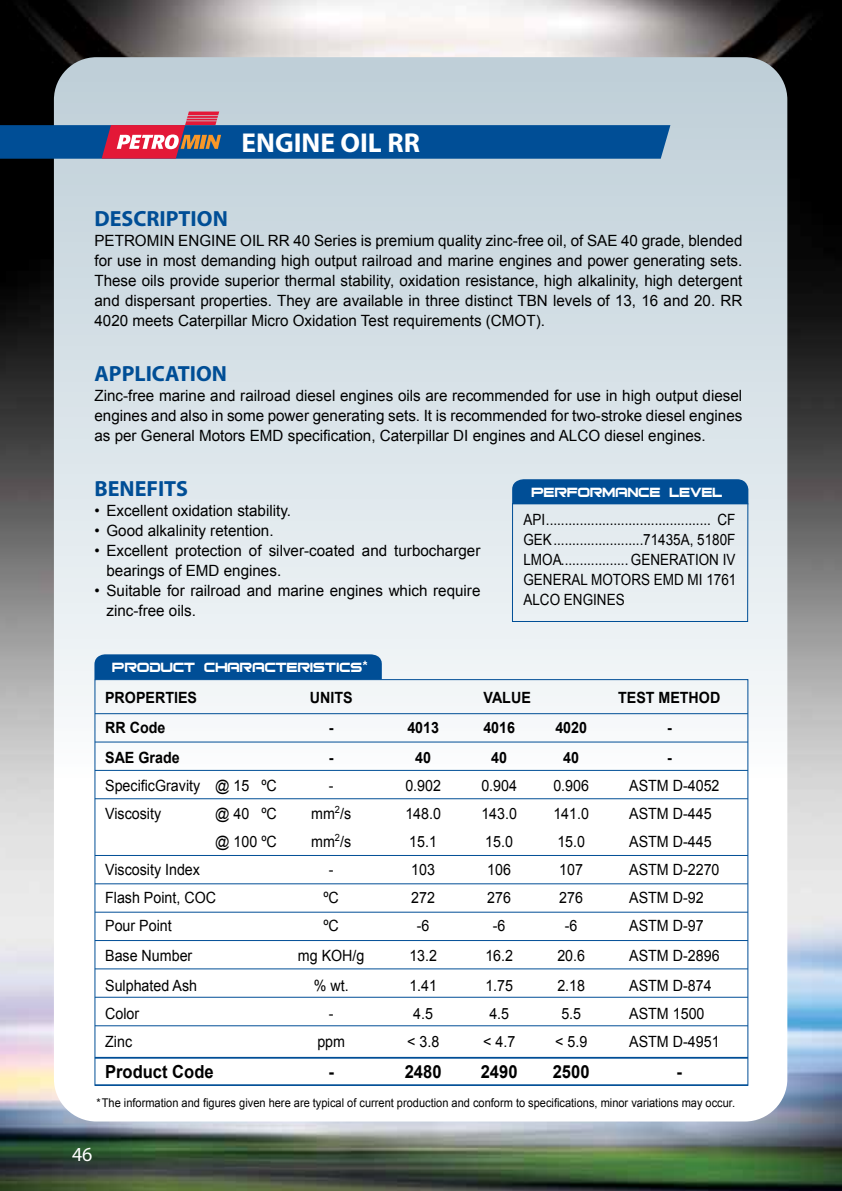
<style>
.page{position:relative;width:842px;height:1191px;background:#fff}
.page>*{position:absolute;margin:0;border:0;box-sizing:border-box;transform-origin:0 0}
.t1{font:700 27.4px "Myriad";color:#fff}
.t2{font:700 22px "Myriad";color:#004e96}
.t3{font:20px "Myriad";color:#fff}
.t4{font:18px "Bitsumishi";color:#fff}
.t5{font:700 18px "Arial";color:#000;scale:.92 1}
.t6{font:15.6px/20px "Arial";color:#000;text-align:justify}
.t7{font:15.6px "Arial";color:#000;scale:.92 1}
.t8{font:15.6px/20px "Arial";color:#000;text-align:justify;scale:.87 1}
.t9{font:700 15.6px "Arial";color:#000;scale:.92 1}
.t10{font:12px "Arial";color:#000;scale:.92 1}
</style>
<div class="page">
<img style="left:0;top:0;width:842px;height:1191px">
<div style="left:54px;top:57px;width:733px;height:1064px;background:linear-gradient(to bottom,#c2d2da,#fff);border-radius:43px"></div>
<hr style="left:186px;top:119px;width:31px;height:1px;background:#e31837">
<hr style="left:187px;top:116px;width:31px;height:2px;background:#e31837">
<svg style="left:0;top:121px;width:670px;height:38px;background:#305b94"></svg>
<svg style="left:188px;top:111px;width:31px;height:4px"></svg>
<hr style="left:95px;top:713px;width:653px;height:1px;background:#004e96">
<hr style="left:95px;top:741px;width:653px;height:1px;background:#004e96">
<hr style="left:95px;top:770px;width:653px;height:1px;background:#004e96">
<hr style="left:95px;top:798px;width:653px;height:1px;background:#004e96">
<hr style="left:95px;top:855px;width:653px;height:1px;background:#004e96">
<hr style="left:95px;top:883px;width:653px;height:1px;background:#004e96">
<hr style="left:95px;top:912px;width:653px;height:1px;background:#004e96">
<hr style="left:95px;top:940px;width:653px;height:1px;background:#004e96">
<hr style="left:95px;top:968px;width:653px;height:1px;background:#004e96">
<hr style="left:95px;top:997px;width:653px;height:1px;background:#004e96">
<div style="left:94px;top:654px;width:289px;height:25px;background:#004e96"></div>
<svg style="left:511px;top:479px;width:238px;height:143px;background:#bbcfdf"></svg>
<hr style="left:95px;top:1057px;width:653px;height:1px;background:#004e96">
<hr style="left:95px;top:1025px;width:653px;height:1px;background:#004e96">
<hr style="left:95px;top:1084px;width:653px;height:1px;background:#004e96">
<p class="t1" style="left:242px;top:128px;width:180px">ENGINE OIL RR</p>
<p class="t2" style="left:94px;top:208px;width:28px">DESCRIPTION</p>
<p class="t6" style="left:94px;top:231px;width:21px">Petromin</p>
<p class="t6" style="left:178px;top:231px;width:21px">Engine</p>
<p class="t6" style="left:94px;top:231px;width:649px;text-indent:146px">Oil RR 40 Series is premium quality zinc-free oil, of SAE 40 grade, blended for use in most demanding high output railroad and marine engines and power generating sets.<br>These oils provide superior thermal stability, oxidation resistance, high alkalinity, high detergent and dispersant properties. They are available in three distinct TBN levels of 13, 16 and 20. RR 4020 meets Caterpillar Micro Oxidation Test requirements (CMOT).</p>
<p class="t2" style="left:94px;top:362px;width:27px">APPLICATION</p>
<p class="t6" style="left:94px;top:386px;width:649px">Zinc-free marine and railroad diesel engines oils are recommended for use in high output diesel engines and also in some power generating sets. It is recommended for two-stroke diesel engines as per General Motors EMD specification, Caterpillar DI engines and ALCO diesel engines.</p>
<p class="t2" style="left:94px;top:477px;width:26px">BENEFITS</p>
<p class="t6" style="left:94px;top:501px;width:198px">• Excellent oxidation stability.</p>
<p class="t6" style="left:94px;top:521px;width:181px">• Good alkalinity retention.</p>
<p class="t6" style="left:106px;top:541px;width:375px;text-indent:-12px">• Excellent protection of silver-coated and turbocharger bearings of EMD engines.</p>
<p class="t6" style="left:106px;top:581px;width:375px;text-indent:-12px">• Suitable for railroad and marine engines which require zinc-free oils.</p>
<p class="t4" style="left:532px;top:485px;width:193px">Performance Level</p>
<p class="t8" style="left:523px;top:510px;width:246px">API............................................ CF GEK........................71435A, 5180F LMOA.................. GENERATION IV GENERAL MOTORS EMD MI 1761<br>ALCO ENGINES</p>
<p class="t4" style="left:113px;top:660px;width:257px">Product Characteristics*</p>
<p class="t9" style="left:105px;top:687px;width:101px">PROPERTIES</p>
<p class="t9" style="left:310px;top:687px;width:48px">UNITS</p>
<p class="t9" style="left:484px;top:687px;width:53px">VALUE</p>
<p class="t9" style="left:618px;top:687px;width:113px">TEST METHOD</p>
<p class="t9" style="left:105px;top:717px;width:67px">RR Code</p>
<p class="t9" style="left:329px;top:717px;width:7px">-</p>
<p class="t9" style="left:407px;top:717px;width:36px">4013</p>
<p class="t9" style="left:483px;top:717px;width:36px">4016</p>
<p class="t9" style="left:555px;top:717px;width:36px">4020</p>
<p class="t9" style="left:667px;top:717px;width:7px">-</p>
<p class="t9" style="left:105px;top:747px;width:82px">SAE Grade</p>
<p class="t9" style="left:329px;top:747px;width:7px">-</p>
<p class="t9" style="left:415px;top:747px;width:19px">40</p>
<p class="t9" style="left:491px;top:747px;width:19px">40</p>
<p class="t9" style="left:563px;top:747px;width:19px">40</p>
<p class="t9" style="left:667px;top:747px;width:7px">-</p>
<p class="t7" style="left:105px;top:775px;width:188px">SpecificGravity @ 15 ºC</p>
<p class="t7" style="left:329px;top:775px;width:7px">-</p>
<p class="t7" style="left:405px;top:775px;width:40px">0.902</p>
<p class="t7" style="left:481px;top:775px;width:40px">0.904</p>
<p class="t7" style="left:553px;top:775px;width:40px">0.906</p>
<p class="t7" style="left:629px;top:775px;width:100px">ASTM D-4052</p>
<p class="t7" style="left:105px;top:803px;width:62px">Viscosity</p>
<p class="t7" style="left:215px;top:803px;width:69px">@ 40 ºC</p>
<p class="t7" style="left:311px;top:803px;width:45px">mm<sup>2</sup>/s</p>
<p class="t7" style="left:405px;top:803px;width:40px">148.0</p>
<p class="t7" style="left:481px;top:803px;width:40px">143.0</p>
<p class="t7" style="left:553px;top:803px;width:40px">141.0</p>
<p class="t7" style="left:629px;top:803px;width:91px">ASTM D-445</p>
<p class="t7" style="left:215px;top:831px;width:69px">@ 100 ºC</p>
<p class="t7" style="left:311px;top:831px;width:45px">mm<sup>2</sup>/s</p>
<p class="t7" style="left:409px;top:831px;width:32px">15.1</p>
<p class="t7" style="left:485px;top:831px;width:32px">15.0</p>
<p class="t7" style="left:557px;top:831px;width:32px">15.0</p>
<p class="t7" style="left:629px;top:831px;width:91px">ASTM D-445</p>
<p class="t7" style="left:105px;top:859px;width:105px">Viscosity Index</p>
<p class="t7" style="left:329px;top:859px;width:7px">-</p>
<p class="t7" style="left:411px;top:859px;width:27px">103</p>
<p class="t7" style="left:487px;top:859px;width:27px">106</p>
<p class="t7" style="left:559px;top:859px;width:27px">107</p>
<p class="t7" style="left:629px;top:859px;width:100px">ASTM D-2270</p>
<p class="t7" style="left:105px;top:887px;width:122px">Flash Point, COC</p>
<p class="t7" style="left:323px;top:887px;width:18px">ºC</p>
<p class="t7" style="left:411px;top:887px;width:27px">272</p>
<p class="t7" style="left:487px;top:887px;width:27px">276</p>
<p class="t7" style="left:559px;top:887px;width:27px">276</p>
<p class="t7" style="left:629px;top:887px;width:82px">ASTM D-92</p>
<p class="t7" style="left:105px;top:915px;width:74px">Pour Point</p>
<p class="t7" style="left:323px;top:915px;width:18px">ºC</p>
<p class="t7" style="left:417px;top:915px;width:15px">-6</p>
<p class="t7" style="left:493px;top:915px;width:15px">-6</p>
<p class="t7" style="left:565px;top:915px;width:15px">-6</p>
<p class="t7" style="left:629px;top:915px;width:82px">ASTM D-97</p>
<p class="t7" style="left:105px;top:945px;width:96px">Base Number</p>
<p class="t7" style="left:298px;top:945px;width:74px">mg KOH/g</p>
<p class="t7" style="left:409px;top:945px;width:32px">13.2</p>
<p class="t7" style="left:485px;top:945px;width:32px">16.2</p>
<p class="t7" style="left:557px;top:945px;width:32px">20.6</p>
<p class="t7" style="left:629px;top:945px;width:100px">ASTM D-2896</p>
<p class="t7" style="left:105px;top:975px;width:101px">Sulphated Ash</p>
<p class="t7" style="left:314px;top:975px;width:39px">% wt.</p>
<p class="t7" style="left:409px;top:975px;width:32px">1.41</p>
<p class="t7" style="left:485px;top:975px;width:32px">1.75</p>
<p class="t7" style="left:557px;top:975px;width:32px">2.18</p>
<p class="t7" style="left:629px;top:975px;width:91px">ASTM D-874</p>
<p class="t7" style="left:105px;top:1003px;width:39px">Color</p>
<p class="t7" style="left:329px;top:1003px;width:7px">-</p>
<p class="t7" style="left:413px;top:1003px;width:23px">4.5</p>
<p class="t7" style="left:489px;top:1003px;width:23px">4.5</p>
<p class="t7" style="left:561px;top:1003px;width:23px">5.5</p>
<p class="t7" style="left:629px;top:1003px;width:83px">ASTM 1500</p>
<p class="t7" style="left:105px;top:1031px;width:31px">Zinc</p>
<p class="t7" style="left:317px;top:1031px;width:32px">ppm</p>
<p class="t7" style="left:407px;top:1031px;width:36px">&lt; 3.8</p>
<p class="t7" style="left:483px;top:1031px;width:36px">&lt; 4.7</p>
<p class="t7" style="left:555px;top:1031px;width:36px">&lt; 5.9</p>
<p class="t7" style="left:629px;top:1031px;width:100px">ASTM D-4951</p>
<p class="t5" style="left:105px;top:1060px;width:120px">Product Code</p>
<p class="t5" style="left:328px;top:1060px;width:7px">-</p>
<p class="t5" style="left:405px;top:1060px;width:42px">2480</p>
<p class="t5" style="left:481px;top:1060px;width:42px">2490</p>
<p class="t5" style="left:553px;top:1060px;width:42px">2500</p>
<p class="t5" style="left:676px;top:1060px;width:7px">-</p>
<p class="t10" style="left:96px;top:1094px;width:696px">*The information and figures given here are typical of current production and conform to specifications, minor variations may occur.</p>
<p class="t3" style="left:72px;top:1144px;width:22px">46</p>
</div>
